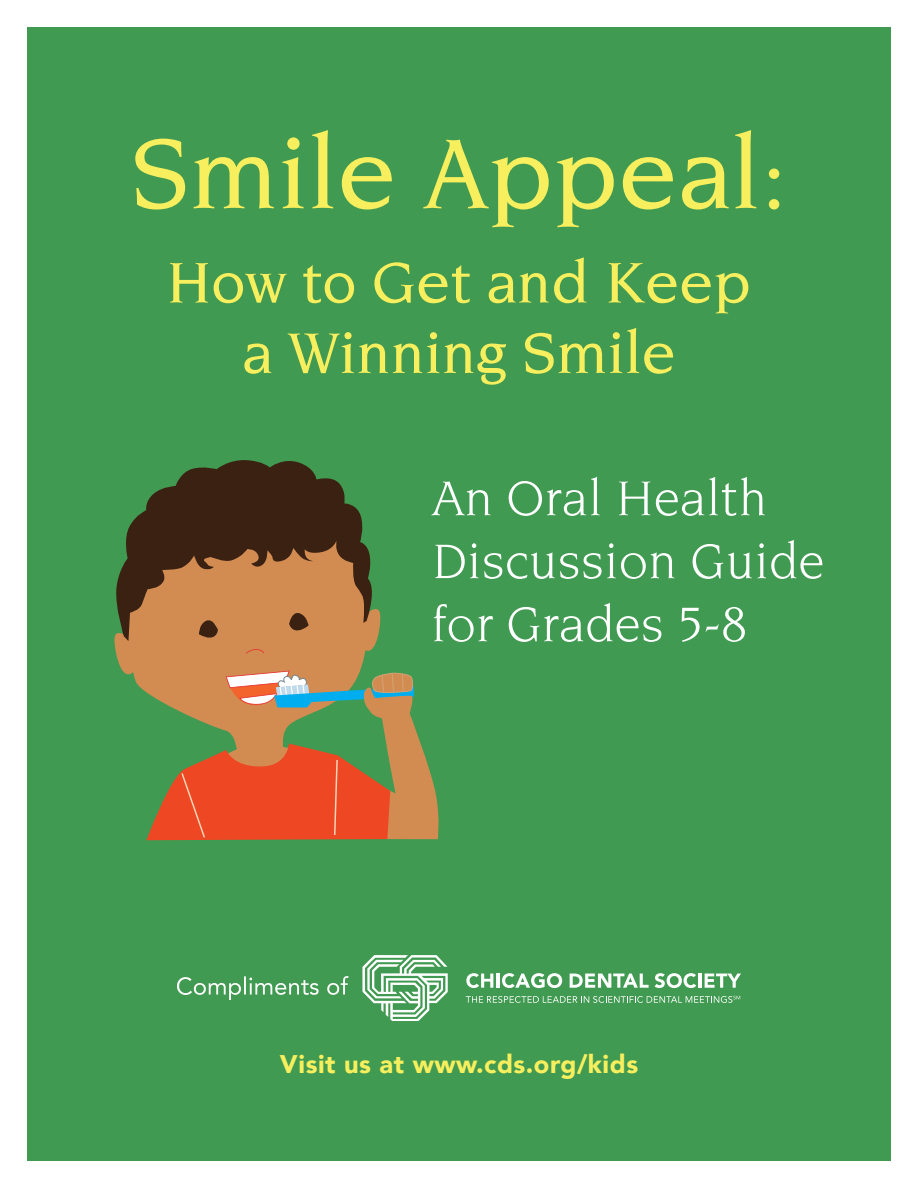
<style>
.page{position:relative;width:918px;height:1188px;background:#fff}
.page>*{position:absolute;margin:0;border:0;box-sizing:border-box;transform-origin:0 0}
.t1{font:500 106.5px "Novarese";color:#f7ef5e}
.t2{font:500 61.5px/70.5px "Novarese";color:#f7ef5e;text-align:center}
.t3{font:52.5px/63px "Novarese";color:#fff}
.t4{font:900 25.5px "Avenir";letter-spacing:.02em;color:#f7ef5e}
</style>
<div class="page">
<div style="left:27px;top:27px;width:864px;height:1134px;background:#419a51"></div>
<svg style="left:177px;top:976px;width:172px;height:24px"></svg>
<svg style="left:362px;top:955px;width:86px;height:66px"></svg>
<svg style="left:466px;top:973px;width:27px;height:15px"></svg>
<hr style="left:497px;top:974px;width:3px;height:14px;background:#fff">
<svg style="left:502px;top:973px;width:60px;height:15px"></svg>
<svg style="left:570px;top:974px;width:79px;height:14px"></svg>
<svg style="left:655px;top:973px;width:41px;height:15px"></svg>
<hr style="left:698px;top:974px;width:3px;height:14px;background:#fff">
<svg style="left:705px;top:974px;width:36px;height:14px"></svg>
<svg style="left:466px;top:996px;width:274px;height:7px"></svg>
<div style="left:135px;top:641px;width:228px;height:51px;background:#d28c52"></div>
<svg style="left:114px;top:636px;width:21px;height:43px"></svg>
<svg style="left:361px;top:609px;width:20px;height:53px"></svg>
<svg style="left:246px;top:649px;width:18px;height:5px"></svg>
<svg style="left:115px;top:460px;width:258px;height:181px;background:#735b32"></svg>
<svg style="left:289px;top:611px;width:20px;height:27px"></svg>
<svg style="left:199px;top:617px;width:19px;height:27px"></svg>
<svg style="left:146px;top:671px;width:293px;height:169px"></svg>
<p class="t1" style="left:131px;top:114px;width:658px">Smile Appeal:</p>
<p class="t2" style="left:167px;top:247px;width:586px">How to Get and Keep a Winning Smile</p>
<p class="t3" style="left:432px;top:466px;width:394px">An Oral Health<br>Discussion Guide for Grades 5-8</p>
<p class="t4" style="left:280px;top:1043px;width:360px">Visit us at www.cds.org/kids</p>
</div>
